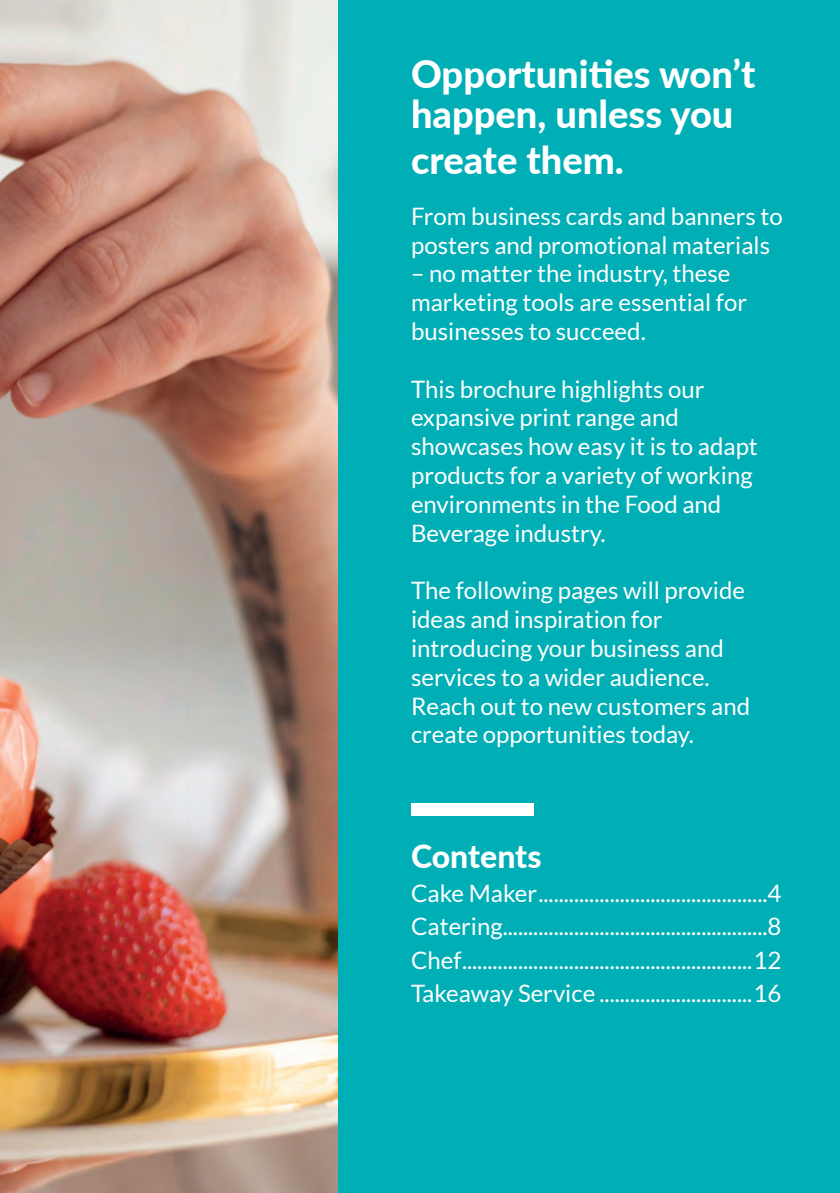
<style>
.page{position:relative;width:840px;height:1193px;background:#fff}
.page>*{position:absolute;margin:0;border:0;box-sizing:border-box;transform-origin:0 0}
.t1{font:800 38px/40px "Lato";color:#fff}
.t2{font:800 32px "Lato";letter-spacing:-.005em;color:#fff}
.t3{font:24px/28.8px "Lato";color:#fff}
</style>
<div class="page">
<div style="left:337px;top:0;width:502px;height:1193px;background:#00aeb6"></div>
<img style="left:0;top:0;width:337px;height:1193px">
<div style="left:411px;top:803px;width:122px;height:13px;background:#fff"></div>
<h1 class="t1" style="left:411px;top:53px;width:345px">Opportunities won’t happen, unless you</h1>
<h1 class="t1" style="left:411px;top:138px;width:214px">create them.</h1>
<p class="t3" style="left:411px;top:201px;width:373px">From business cards and banners to posters and promotional materials</p>
<p class="t3" style="left:411px;top:259px;width:337px">– no matter the industry, these marketing tools are essential for businesses to succeed.</p>
<p class="t3" style="left:411px;top:374px;width:348px">This brochure highlights our expansive print range and showcases how easy it is to adapt products for a variety of working environments in the Food and<br>Beverage industry.</p>
<p class="t3" style="left:411px;top:576px;width:340px">The following pages will provide ideas and inspiration for introducing your business and services to a wider audience.<br>Reach out to new customers and create opportunities today.</p>
<h2 class="t2" style="left:411px;top:833px;width:132px">Contents</h2>
<p class="t3" style="left:411px;top:876px;width:372px;line-height:33.4px;text-align:justify">Cake Maker.............................................4<br>Catering....................................................8<br>Chef.........................................................12<br>Takeaway Service ..............................16</p>
</div>
